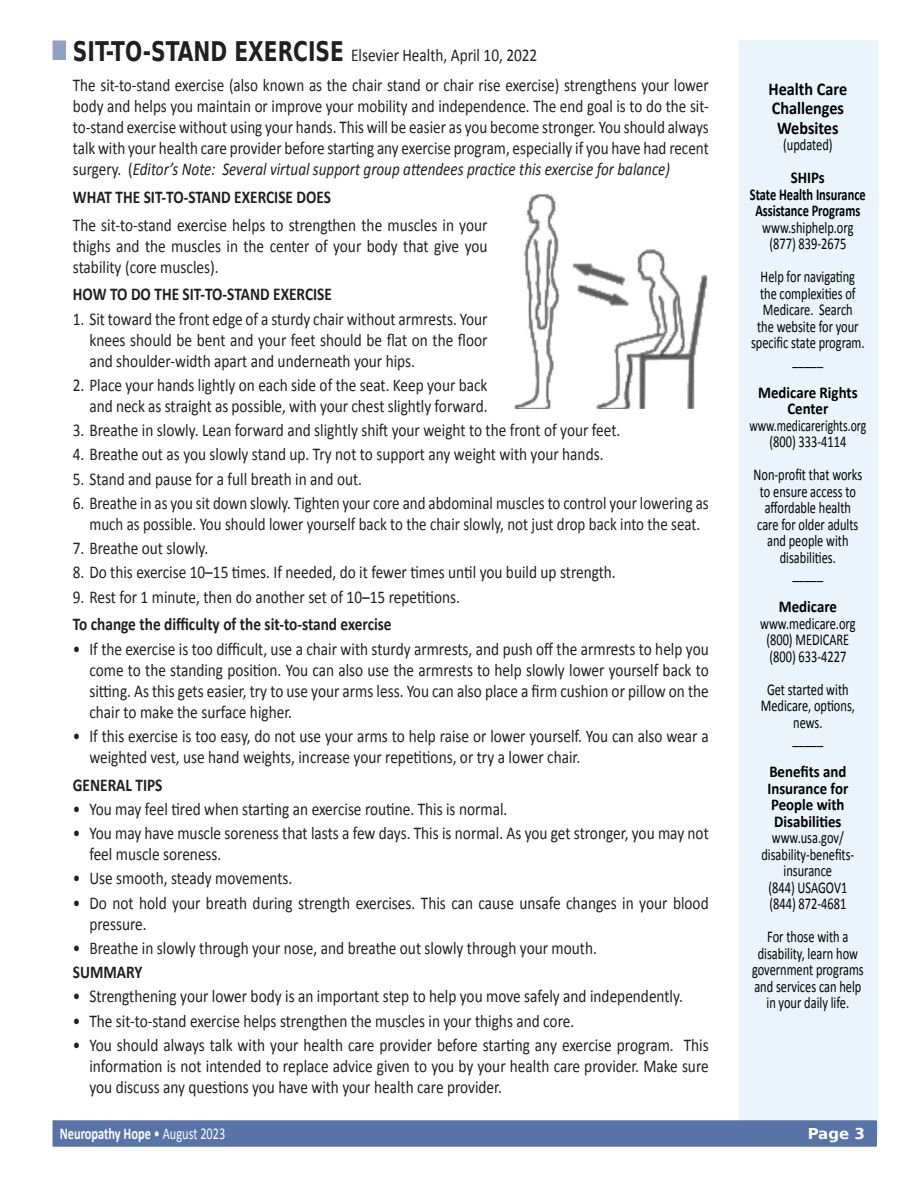
<style>
.page{position:relative;width:918px;height:1188px;background:#fff}
.page>*{position:absolute;margin:0;border:0;box-sizing:border-box;transform-origin:0 0}
.t1{font:18px/21px "Calibri";color:#231f20;text-align:justify;scale:.85 1}
.t2{font:18px/21px "Calibri";color:#231f20;text-align:justify;scale:.84 1}
.t3{font:700 18px "Calibri";color:#231f20;scale:.85 1}
.t4{font:700 18px/19.5px "Calibri";color:#000;text-align:center;scale:.9 1}
.t5{font:16.5px/16.5px "Calibri";color:#000;text-align:center;scale:.75 1}
.t6{font:700 16.5px/16.5px "Calibri";color:#000;text-align:center;scale:.9 1}
.t7{font:700 16.5px/16.5px "Calibri";color:#000;text-align:center;scale:.75 1}
.t8{font:700 16.5px "Calibri";color:#fff;scale:.75 1}
.t9{font:16.5px "Calibri";color:#000;scale:.71 1}
.Folio{font:700 15px "DejaVu Sans";color:#fff}
.s1{font-family:"DejaVu Sans";font-weight:700;font-size:27px}
.s2{font-style:italic}
.s3{font-weight:400}
</style>
<div class="page">
<div style="left:739px;top:41px;width:139px;height:1095px;background:#ebf4fa"></div>
<div style="left:53px;top:1121px;width:824px;height:25px;background:#5773a8"></div>
<div style="left:53px;top:1120px;width:824px;height:27px;border:2px solid #5773a8"></div>
<div style="left:53px;top:41px;width:13px;height:19px;background:#8fa2c5"></div>
<img style="left:514px;top:194px;width:194px;height:214px">
<p class="t1" style="left:73px;top:44px;width:548px"><span class="s1">SIT-TO-STAND EXERCISE</span> Elsevier Health, April 10, 2022</p>
<p class="t2" style="left:73px;top:74px;width:759px">The sit-to-stand exercise (also known as the chair stand or chair rise exercise) strengthens your lower body and helps you maintain or improve your mobility and independence. The end goal is to do the sit&shy;to-stand exercise without using your hands. This will be easier as you become stronger. You should always talk with your health care provider before starting any exercise program, especially if you have had recent surgery. (<span class="s2">Editor’s Note: Several virtual support group attendees practice this exercise for balance)</span></p>
<p class="t3" style="left:73px;top:186px;width:305px">WHAT THE SIT-TO-STAND EXERCISE DOES</p>
<p class="t1" style="left:73px;top:213px;width:489px">The sit-to-stand exercise helps to strengthen the muscles in your thighs and the muscles in the center of your body that give you stability (core muscles).</p>
<p class="t3" style="left:73px;top:283px;width:306px">HOW TO DO THE SIT-TO-STAND EXERCISE</p>
<p class="t1" style="left:89px;top:307px;width:470px;text-indent:-16px">1. Sit toward the front edge of a sturdy chair without armrests. Your knees should be bent and your feet should be flat on the floor and shoulder-width apart and underneath your hips.</p>
<p class="t1" style="left:73px;top:374px;width:489px;text-align:right">2. Place your hands lightly on each side of the seat. Keep your back and neck as straight as possible, with your chest slightly forward.</p>
<p class="t1" style="left:73px;top:419px;width:646px">3. Breathe in slowly. Lean forward and slightly shift your weight to the front of your feet.</p>
<p class="t1" style="left:73px;top:443px;width:626px">4. Breathe out as you slowly stand up. Try not to support any weight with your hands.</p>
<p class="t1" style="left:73px;top:467px;width:342px">5. Stand and pause for a full breath in and out.</p>
<p class="t1" style="left:73px;top:492px;width:750px;text-align:center">6. Breathe in as you sit down slowly. Tighten your core and abdominal muscles to control your lowering as much as possible. You should lower yourself back to the chair slowly, not just drop back into the seat.</p>
<p class="t1" style="left:73px;top:537px;width:161px">7. Breathe out slowly.</p>
<p class="t1" style="left:73px;top:561px;width:640px">8. Do this exercise 10–15 times. If needed, do it fewer times until you build up strength.</p>
<p class="t1" style="left:73px;top:585px;width:457px">9. Rest for 1 minute, then do another set of 10–15 repetitions.</p>
<p class="t3" style="left:73px;top:613px;width:376px">To change the difficulty of the sit-to-stand exercise</p>
<p class="t1" style="left:89px;top:637px;width:730px;text-indent:-16px">• If the exercise is too difficult, use a chair with sturdy armrests, and push off the armrests to help you come to the standing position. You can also use the armrests to help slowly lower yourself back to sitting. As this gets easier, try to use your arms less. You can also place a firm cushion or pillow on the chair to make the surface higher.</p>
<p class="t1" style="left:89px;top:725px;width:730px;text-indent:-16px">• If this exercise is too easy, do not use your arms to help raise or lower yourself. You can also wear a weighted vest, use hand weights, increase your repetitions, or try a lower chair.</p>
<p class="t3" style="left:73px;top:773px;width:107px">GENERAL TIPS</p>
<p class="t1" style="left:73px;top:798px;width:513px">• You may feel tired when starting an exercise routine. This is normal.</p>
<p class="t1" style="left:89px;top:822px;width:730px;text-indent:-16px">• You may have muscle soreness that lasts a few days. This is normal. As you get stronger, you may not feel muscle soreness.</p>
<p class="t1" style="left:73px;top:867px;width:260px">• Use smooth, steady movements.</p>
<p class="t1" style="left:89px;top:891px;width:730px;text-indent:-16px">• Do not hold your breath during strength exercises. This can cause unsafe changes in your blood pressure.</p>
<p class="t1" style="left:73px;top:936px;width:618px">• Breathe in slowly through your nose, and breathe out slowly through your mouth.</p>
<p class="t3" style="left:73px;top:961px;width:83px">SUMMARY</p>
<p class="t1" style="left:73px;top:985px;width:719px">• Strengthening your lower body is an important step to help you move safely and independently.</p>
<p class="t1" style="left:73px;top:1009px;width:591px">• The sit-to-stand exercise helps strengthen the muscles in your thighs and core.</p>
<p class="t1" style="left:89px;top:1033px;width:730px;text-indent:-16px">• You should always talk with your health care provider before starting any exercise program. This information is not intended to replace advice given to you by your health care provider. Make sure you discuss any questions you have with your health care provider.</p>
<p class="t8" style="left:60px;top:1123px;width:222px">Neuropathy Hope <span class="s3">• August 2023</span></p>
<p class="t4" style="left:769px;top:78px;width:89px">Health Care<br>Challenges<br>Websites</p>
<p class="t5" style="left:783px;top:136px;width:67px">(updated)</p>
<p class="t6" style="left:791px;top:169px;width:39px">SHIPs</p>
<p class="t7" style="left:750px;top:185px;width:156px">State Health Insurance<br>Assistance Programs</p>
<p class="t5" style="left:762px;top:218px;width:123px">www.shiphelp.org</p>
<p class="t5" style="left:769px;top:235px;width:104px">(877) 839-2675</p>
<p class="t5" style="left:751px;top:268px;width:153px">Help for navigating the complexities of<br>Medicare. Search<br>the website for your specific state program.</p>
<p class="t5" style="left:792px;top:350px;width:43px">_____</p>
<p class="t6" style="left:758px;top:383px;width:112px">Medicare Rights<br>Center</p>
<p class="t9" style="left:749px;top:415px;width:166px">www.medicarerights.org</p>
<p class="t5" style="left:769px;top:433px;width:104px">(800) 333-4114</p>
<p class="t5" style="left:753px;top:466px;width:147px">Non-profit that works to ensure access to affordable health care for older adults and people with disabilities.</p>
<p class="t5" style="left:792px;top:565px;width:43px">_____</p>
<p class="t6" style="left:779px;top:598px;width:66px">Medicare</p>
<p class="t5" style="left:760px;top:614px;width:129px">www.medicare.org</p>
<p class="t5" style="left:766px;top:631px;width:112px">(800) MEDICARE</p>
<p class="t5" style="left:769px;top:647px;width:104px">(800) 633-4227</p>
<p class="t5" style="left:761px;top:680px;width:127px">Get started with<br>Medicare, options, news.</p>
<p class="t5" style="left:792px;top:730px;width:43px">_____</p>
<p class="t6" style="left:767px;top:763px;width:91px">Benefits and<br>Insurance for<br>People with<br>Disabilities</p>
<p class="t5" style="left:761px;top:829px;width:125px">www.usa.gov/ disability-benefits&shy;insurance</p>
<p class="t5" style="left:768px;top:878px;width:107px">(844) USAGOV1</p>
<p class="t5" style="left:769px;top:895px;width:104px">(844) 872-4681</p>
<p class="t5" style="left:752px;top:928px;width:150px">For those with a disability, learn how government programs and services can help in your daily life.</p>
<p class="Folio" style="left:808px;top:1122px;width:59px">Page 3</p>
</div>
